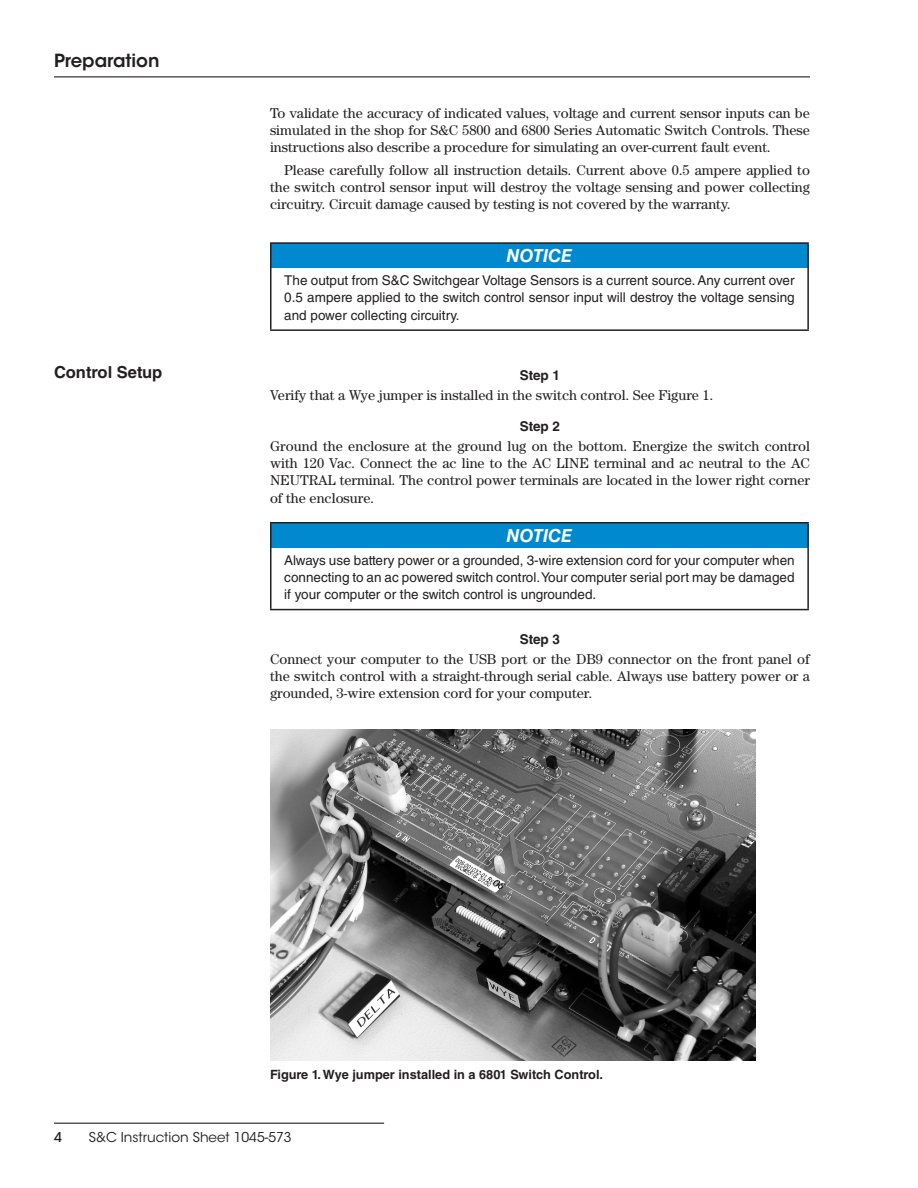
<style>
.page{position:relative;width:918px;height:1188px;background:#fff}
.page>*{position:absolute;margin:0;border:0;box-sizing:border-box;transform-origin:0 0}
.Callout{font:italic 700 18px "Helvetica LT Std";color:#fff}
.EVEN_Section_Header{font:600 18px "ITC Avant Garde Std";color:#231f20}
.Side-Head{font:700 16.5px "Helvetica LT Std";color:#231f20}
.Body_Hanging_Indent{font:14.25px/17.1px "Century Std";color:#231f20;text-align:justify}
._1st_Para_Body{font:14.25px/17.1px "Century Std";color:#231f20;text-align:justify}
.Body_Hanging_Indent-2{font:13.5px/17.1px "Helvetica LT Std";color:#231f20;text-align:justify}
._1st_Para_Body-2{font:13.5px/17.2px "Helvetica LT Std";color:#231f20;text-align:justify}
.t1{font:13.5px "ITC Avant Garde Std";color:#231f20}
.Body_Step_Return{font:700 13.5px "Helvetica LT Std";color:#231f20}
.Body_Hanging_Indent-3{font:700 13.5px "Helvetica LT Std";color:#231f20}
.t2{font:500 13.5px "ITC Avant Garde Std";color:#231f20}
.t3{font:700 12.75px "Helvetica LT Std";color:#231f20}
</style>
<div class="page">
<hr style="left:54px;top:1123px;width:330px;height:1px;background:#231f20">
<hr style="left:54px;top:76px;width:756px;height:1px;background:#231f20">
<div style="left:271px;top:243px;width:537px;height:25px;background:#0089cf"></div>
<hr style="left:270px;top:242px;width:539px;height:2px;background:#231f20">
<hr style="left:270px;top:244px;width:2px;height:24px;background:#231f20">
<hr style="left:807px;top:244px;width:2px;height:24px;background:#231f20">
<hr style="left:270px;top:268px;width:2px;height:61px;background:#231f20">
<hr style="left:807px;top:268px;width:2px;height:61px;background:#231f20">
<hr style="left:270px;top:329px;width:539px;height:2px;background:#231f20">
<div style="left:271px;top:523px;width:537px;height:25px;background:#0089cf"></div>
<hr style="left:270px;top:522px;width:539px;height:2px;background:#231f20">
<hr style="left:270px;top:524px;width:2px;height:24px;background:#231f20">
<hr style="left:807px;top:524px;width:2px;height:24px;background:#231f20">
<hr style="left:270px;top:548px;width:2px;height:61px;background:#231f20">
<hr style="left:807px;top:548px;width:2px;height:61px;background:#231f20">
<hr style="left:270px;top:609px;width:539px;height:1px;background:#231f20">
<img style="left:270px;top:729px;width:486px;height:331px">
<p class="EVEN_Section_Header" style="left:54px;top:49px;width:107px">Preparation</p>
<p class="Side-Head" style="left:54px;top:362px;width:110px">Control Setup</p>
<p class="_1st_Para_Body" style="left:270px;top:104px;width:542px">To validate the accuracy of indicated values, voltage and current sensor inputs can be simulated in the shop for S&amp;C 5800 and 6800 Series Automatic Switch Controls. These instructions also describe a procedure for simulating an over-current fault event.</p>
<p class="_1st_Para_Body" style="left:270px;top:161px;width:542px;text-indent:14px">Please carefully follow all instruction details. Current above 0.5 ampere applied to the switch control sensor input will destroy the voltage sensing and power collecting circuitry. Circuit damage caused by testing is not covered by the warranty.</p>
<p class="Callout" style="left:507px;top:245px;width:67px">NOTICE</p>
<p class="_1st_Para_Body-2" style="left:284px;top:272px;width:512px">The output from S&amp;C Switchgear Voltage Sensors is a current source. Any current over 0.5 ampere applied to the switch control sensor input will destroy the voltage sensing and power collecting circuitry.</p>
<p class="Body_Step_Return" style="left:520px;top:367px;width:42px">Step 1</p>
<p class="Body_Hanging_Indent" style="left:270px;top:387px;width:445px">Verify that a Wye jumper is installed in the switch control. See Figure 1.</p>
<p class="Body_Hanging_Indent-3" style="left:520px;top:418px;width:42px">Step 2</p>
<p class="Body_Hanging_Indent" style="left:270px;top:438px;width:542px">Ground the enclosure at the ground lug on the bottom. Energize the switch control with 120 Vac. Connect the ac line to the AC LINE terminal and ac neutral to the AC NEUTRAL terminal. The control power terminals are located in the lower right corner of the enclosure.</p>
<p class="Callout" style="left:507px;top:524px;width:67px">NOTICE</p>
<p class="Body_Hanging_Indent-2" style="left:284px;top:552px;width:512px">Always use battery power or a grounded, 3-wire extension cord for your computer when connecting to an ac powered switch control. Your computer serial port may be damaged if your computer or the switch control is ungrounded.</p>
<p class="Body_Step_Return" style="left:520px;top:631px;width:42px">Step 3</p>
<p class="Body_Hanging_Indent" style="left:270px;top:651px;width:542px">Connect your computer to the USB port or the DB9 connector on the front panel of the switch control with a straight-through serial cable. Always use battery power or a grounded, 3-wire extension cord for your computer.</p>
<p class="t3" style="left:270px;top:1066px;width:335px">Figure 1. Wye jumper installed in a 6801 Switch Control.</p>
<p class="t2" style="left:54px;top:1128px;width:9px">4</p>
<p class="t1" style="left:89px;top:1129px;width:204px">S&amp;C Instruction Sheet 1045-573</p>
</div>
